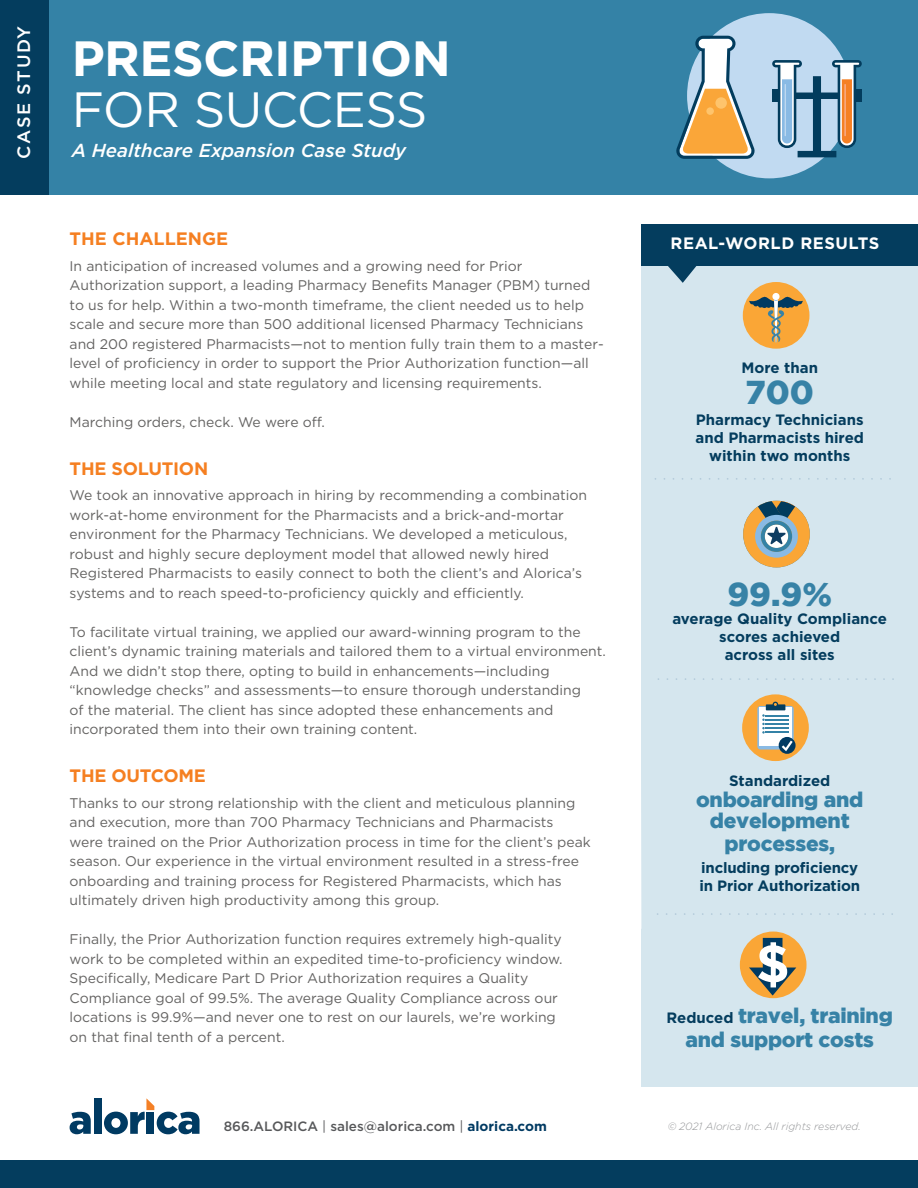
<style>
.page{position:relative;width:918px;height:1188px;background:#fff}
.page>*{position:absolute;margin:0;border:0;box-sizing:border-box;transform-origin:0 0}
.t1{font:700 49.5px/51.4px "Gotham";letter-spacing:-.01em;color:#fff}
.t2{font:900 33px "Gotham";color:#3782a6}
.t3{font:900 21px/21.8px "Gotham";letter-spacing:-.01em;color:#3782a6;text-align:center}
.t4{font:italic 500 18.75px "Gotham";color:#fff}
.t5{font:700 18px "Gotham";letter-spacing:-.015em;color:#f57f21}
.t6{font:500 18px "Gotham";letter-spacing:.09em;color:#fff}
.t7{font:700 16.5px "Gotham";letter-spacing:.035em;color:#fff}
.t8{font:700 15px/18px "Gotham";color:#043d5e;text-align:center}
.t9{font:13.95px/19.5px "Gotham";color:#646362}
.t10{font:500 13.5px "Gotham";color:#57585a}
.t11{font:italic 300 10.5px "Gotham";color:#787a7d}
.s1{font-weight:400}
.s2{font-weight:700;font-size:15px;color:#043d5e}
.s3{font-weight:700;color:#003a62}
</style>
<div class="page">
<div style="left:0;top:0;width:918px;height:194px;background:#3482a6"></div>
<div style="left:0;top:1160px;width:918px;height:28px;background:#043d5e"></div>
<div style="left:0;top:0;width:49px;height:194px;background:#043d5e"></div>
<div style="left:642px;top:262px;width:276px;height:824px;background:#d5e6ee"></div>
<div style="left:642px;top:224px;width:276px;height:41px;background:#043d5e"></div>
<svg style="left:665px;top:265px;width:34px;height:18px"></svg>
<svg style="left:641px;top:474px;width:1px;height:458px"></svg>
<div style="left:687px;top:13px;width:165px;height:165px;background:#c1daf1;border-radius:50%"></div>
<svg style="left:676px;top:36px;width:79px;height:123px"></svg>
<div style="left:715px;top:97px;width:12px;height:12px;background:#fec46c;border-radius:50%"></div>
<div style="left:706px;top:107px;width:8px;height:8px;background:#fec46c;border-radius:50%"></div>
<svg style="left:772px;top:60px;width:90px;height:97px"></svg>
<hr style="left:844px;top:84px;width:2px;height:52px;background:#f9b498">
<div style="left:743px;top:282px;width:66px;height:67px;background:#faa636;border-radius:50%"></div>
<svg style="left:772px;top:293px;width:8px;height:7px"></svg>
<svg style="left:749px;top:296px;width:54px;height:47px"></svg>
<div style="left:743px;top:501px;width:67px;height:66px;background:#faa636;border-radius:50%"></div>
<svg style="left:750px;top:501px;width:53px;height:57px"></svg>
<div style="left:742px;top:694px;width:67px;height:67px;background:#faa636;border-radius:50%"></div>
<svg style="left:779px;top:737px;width:17px;height:17px"></svg>
<svg style="left:742px;top:702px;width:67px;height:49px"></svg>
<div style="left:740px;top:932px;width:67px;height:66px;background:#faa636;border-radius:50%"></div>
<svg style="left:749px;top:938px;width:47px;height:57px"></svg>
<svg style="left:675px;top:913px;width:218px;height:2px"></svg>
<svg style="left:667px;top:678px;width:227px;height:2px"></svg>
<svg style="left:664px;top:478px;width:227px;height:2px"></svg>
<svg style="left:70px;top:1112px;width:21px;height:22px"></svg>
<div style="left:94px;top:1098px;width:7px;height:36px;background:#003a62"></div>
<svg style="left:104px;top:1098px;width:96px;height:36px"></svg>
<p class="t6" style="left:12px;top:159px;width:134px;rotate:-90deg">CASE STUDY</p>
<p class="t1" style="left:72px;top:32px;width:381px">PRESCRIPTION<br><span class="s1">FOR SUCCESS</span></p>
<p class="t4" style="left:72px;top:138px;width:336px">A Healthcare Expansion Case Study</p>
<p class="t5" style="left:70px;top:227px;width:160px">THE CHALLENGE</p>
<p class="t9" style="left:70px;top:256px;width:536px">In anticipation of increased volumes and a growing need for Prior Authorization support, a leading Pharmacy Benefits Manager (PBM) turned to us for help. Within a two-month timeframe, the client needed us to help scale and secure more than 500 additional licensed Pharmacy Technicians and 200 registered Pharmacists—not to mention fully train them to a master&shy;level of proficiency in order to support the Prior Authorization function—all while meeting local and state regulatory and licensing requirements.</p>
<p class="t9" style="left:70px;top:412px;width:257px">Marching orders, check. We were off.</p>
<p class="t5" style="left:70px;top:457px;width:140px">THE SOLUTION</p>
<p class="t9" style="left:70px;top:485px;width:519px">We took an innovative approach in hiring by recommending a combination work-at-home environment for the Pharmacists and a brick-and-mortar environment for the Pharmacy Technicians. We developed a meticulous, robust and highly secure deployment model that allowed newly hired Registered Pharmacists to easily connect to both the client’s and Alorica’s systems and to reach speed-to-proficiency quickly and efficiently.</p>
<p class="t9" style="left:70px;top:622px;width:538px">To facilitate virtual training, we applied our award-winning program to the client’s dynamic training materials and tailored them to a virtual environment.<br>And we didn’t stop there, opting to build in enhancements—including “knowledge checks” and assessments—to ensure thorough understanding<br>of the material. The client has since adopted these enhancements and incorporated them into their own training content.</p>
<p class="t5" style="left:70px;top:764px;width:138px">THE OUTCOME</p>
<p class="t9" style="left:70px;top:793px;width:523px">Thanks to our strong relationship with the client and meticulous planning and execution, more than 700 Pharmacy Technicians and Pharmacists<br>were trained on the Prior Authorization process in time for the client’s peak season. Our experience in the virtual environment resulted in a stress-free onboarding and training process for Registered Pharmacists, which has ultimately driven high productivity among this group.</p>
<p class="t9" style="left:70px;top:929px;width:494px">Finally, the Prior Authorization function requires extremely high-quality work to be completed within an expedited time-to-proficiency window.<br>Specifically, Medicare Part D Prior Authorization requires a Quality Compliance goal of 99.5%. The average Quality Compliance across our locations is 99.9%—and never one to rest on our laurels, we’re working on that final tenth of a percent.</p>
<p class="t7" style="left:671px;top:232px;width:210px">REAL-WORLD RESULTS</p>
<p class="t8" style="left:742px;top:359px;width:78px">More than</p>
<p class="t2" style="left:746px;top:374px;width:70px">700</p>
<p class="t8" style="left:696px;top:411px;width:170px">Pharmacy Technicians and Pharmacists hired within two months</p>
<p class="t2" style="left:727px;top:575px;width:106px">99.9%</p>
<p class="t8" style="left:672px;top:610px;width:216px">average Quality Compliance scores achieved<br>across all sites</p>
<p class="t8" style="left:729px;top:772px;width:103px">Standardized</p>
<p class="t3" style="left:696px;top:788px;width:169px">onboarding and development processes,</p>
<p class="t8" style="left:699px;top:859px;width:162px;text-align:left">including proficiency in Prior Authorization</p>
<p class="t3" style="left:667px;top:1003px;width:228px;line-height:24px"><span class="s2">Reduced</span> travel, training and support costs</p>
<p class="t10" style="left:224px;top:1117px;width:325px">866.ALORICA <span class="s1">|</span> sales@alorica.com <span class="s1">|</span> <span class="s3">alorica.com</span></p>
<p class="t11" style="left:667px;top:1120px;width:195px">© 2021 Alorica Inc. All rights reserved.</p>
</div>
